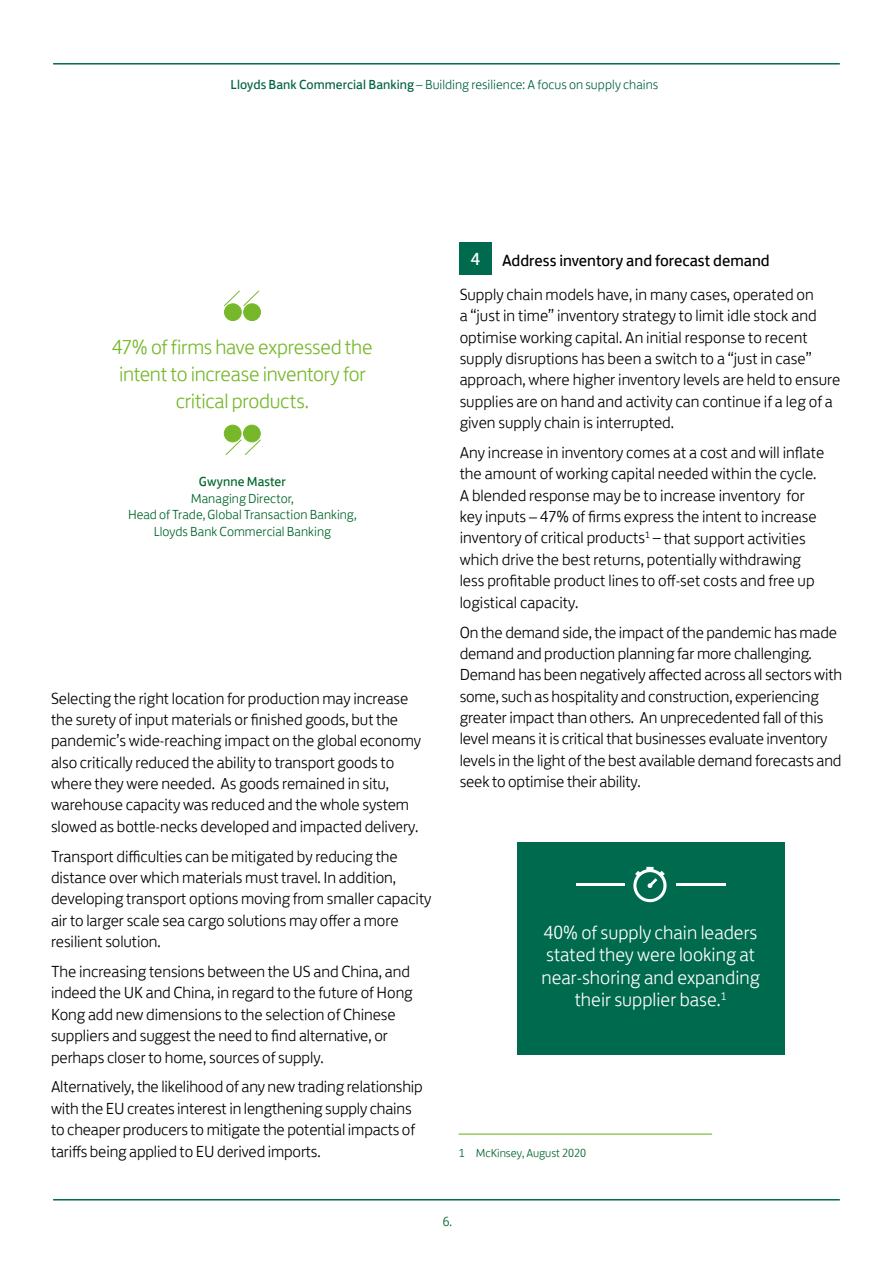
<style>
.page{position:relative;width:893px;height:1263px;background:#fff}
.page>*{position:absolute;margin:0;border:0;box-sizing:border-box;transform-origin:0 0}
.t1{font:300 21px/27px "Lloyds Bank Jack";letter-spacing:-.015em;color:#76b82a;text-align:center}
.t2{font:300 19.5px/22.5px "Lloyds Bank Jack";color:#fff;text-align:center}
.t3{font:18px "Lloyds Bank Jack";color:#fff}
.t4{font:300 16.5px/21.3px "Lloyds Bank Jack";letter-spacing:-.005em;color:#000}
.t5{font:16.5px "Lloyds Bank Jack";color:#000}
.t6{font:300 13.5px/16.5px "Lloyds Bank Jack";color:#00652a;text-align:center}
.t7{font:300 13.5px "Lloyds Bank Jack";letter-spacing:.005em;color:#006440}
.t8{font:13.5px "Lloyds Bank Jack";letter-spacing:.005em;color:#00652a}
.t9{font:300 12px "Lloyds Bank Jack";color:#00652a}
.s1{font-weight:400}
</style>
<div class="page">
<div style="left:224px;top:304px;width:17px;height:17px;background:#76b82a;border-radius:50%"></div>
<div style="left:224px;top:303px;width:18px;height:18px;border:1px solid #76b82a;border-radius:50%"></div>
<div style="left:244px;top:304px;width:16px;height:17px;background:#76b82a;border-radius:50%"></div>
<div style="left:243px;top:303px;width:18px;height:18px;border:1px solid #76b82a;border-radius:50%"></div>
<svg style="left:224px;top:290px;width:36px;height:17px"></svg>
<div style="left:243px;top:425px;width:17px;height:17px;background:#77b82a;border-radius:50%"></div>
<div style="left:243px;top:425px;width:18px;height:17px;border:1px solid #77b82a;border-radius:50%"></div>
<div style="left:224px;top:425px;width:17px;height:17px;background:#77b82a;border-radius:50%"></div>
<div style="left:224px;top:425px;width:17px;height:17px;border:1px solid #77b82a;border-radius:50%"></div>
<svg style="left:225px;top:439px;width:36px;height:16px"></svg>
<hr style="left:53px;top:63px;width:787px;height:2px;background:#006a4e">
<hr style="left:53px;top:1199px;width:787px;height:1px;background:#006a4e">
<div style="left:517px;top:842px;width:267px;height:213px;background:#006a4e"></div>
<hr style="left:576px;top:883px;width:149px;height:3px;background:#fff">
<div style="left:625px;top:857px;width:51px;height:55px;background:#006a4e"></div>
<svg style="left:633px;top:867px;width:33px;height:35px"></svg>
<div style="left:459px;top:242px;width:33px;height:33px;background:#006a4e"></div>
<hr style="left:459px;top:1133px;width:253px;height:2px;background:#77b82a">
<p class="t7" style="left:230px;top:74px;width:429px"><span class="s1">Lloyds Bank Commercial Banking</span> – Building resilience: A focus on supply chains</p>
<p class="t1" style="left:112px;top:331px;width:262px">47% of firms have expressed the intent to increase inventory for critical products.</p>
<p class="t8" style="left:199px;top:471px;width:89px">Gwynne Master</p>
<p class="t6" style="left:128px;top:489px;width:230px">Managing Director,<br>Head of Trade, Global Transaction Banking,<br>Lloyds Bank Commercial Banking</p>
<p class="t4" style="left:51px;top:686px;width:371px">Selecting the right location for production may increase the surety of input materials or finished goods, but the pandemic’s wide-reaching impact on the global economy also critically reduced the ability to transport goods to where they were needed. As goods remained in situ, warehouse capacity was reduced and the whole system slowed as bottle-necks developed and impacted delivery.</p>
<p class="t4" style="left:51px;top:844px;width:382px">Transport difficulties can be mitigated by reducing the distance over which materials must travel. In addition, developing transport options moving from smaller capacity air to larger scale sea cargo solutions may offer a more resilient solution.</p>
<p class="t4" style="left:51px;top:959px;width:363px">The increasing tensions between the US and China, and indeed the UK and China, in regard to the future of Hong Kong add new dimensions to the selection of Chinese suppliers and suggest the need to find alternative, or perhaps closer to home, sources of supply.</p>
<p class="t4" style="left:51px;top:1074px;width:373px">Alternatively, the likelihood of any new trading relationship with the EU creates interest in lengthening supply chains to cheaper producers to mitigate the potential impacts of tariffs being applied to EU derived imports.</p>
<p class="t3" style="left:471px;top:245px;width:11px">4</p>
<p class="t5" style="left:502px;top:247px;width:269px">Address inventory and forecast demand</p>
<p class="t4" style="left:460px;top:282px;width:382px">Supply chain models have, in many cases, operated on<br>a “just in time” inventory strategy to limit idle stock and optimise working capital. An initial response to recent supply disruptions has been a switch to a “just in case” approach, where higher inventory levels are held to ensure supplies are on hand and activity can continue if a leg of a given supply chain is interrupted.</p>
<p class="t4" style="left:460px;top:440px;width:366px">Any increase in inventory comes at a cost and will inflate the amount of working capital needed within the cycle.<br>A blended response may be to increase inventory for key inputs – 47% of firms express the intent to increase inventory of critical products<sup>1</sup> – that support activities which drive the best returns, potentially withdrawing less profitable product lines to off-set costs and free up logistical capacity.</p>
<p class="t4" style="left:460px;top:620px;width:384px">On the demand side, the impact of the pandemic has made demand and production planning far more challenging.<br>Demand has been negatively affected across all sectors with some, such as hospitality and construction, experiencing greater impact than others. An unprecedented fall of this level means it is critical that businesses evaluate inventory levels in the light of the best available demand forecasts and seek to optimise their ability.</p>
<p class="t2" style="left:541px;top:919px;width:220px">40% of supply chain leaders stated they were looking at near-shoring and expanding their supplier base.<sup>1</sup></p>
<p class="t9" style="left:459px;top:1143px;width:129px">1 McKinsey, August 2020</p>
<p class="t6" style="left:443px;top:1212px;width:11px">6.</p>
</div>
